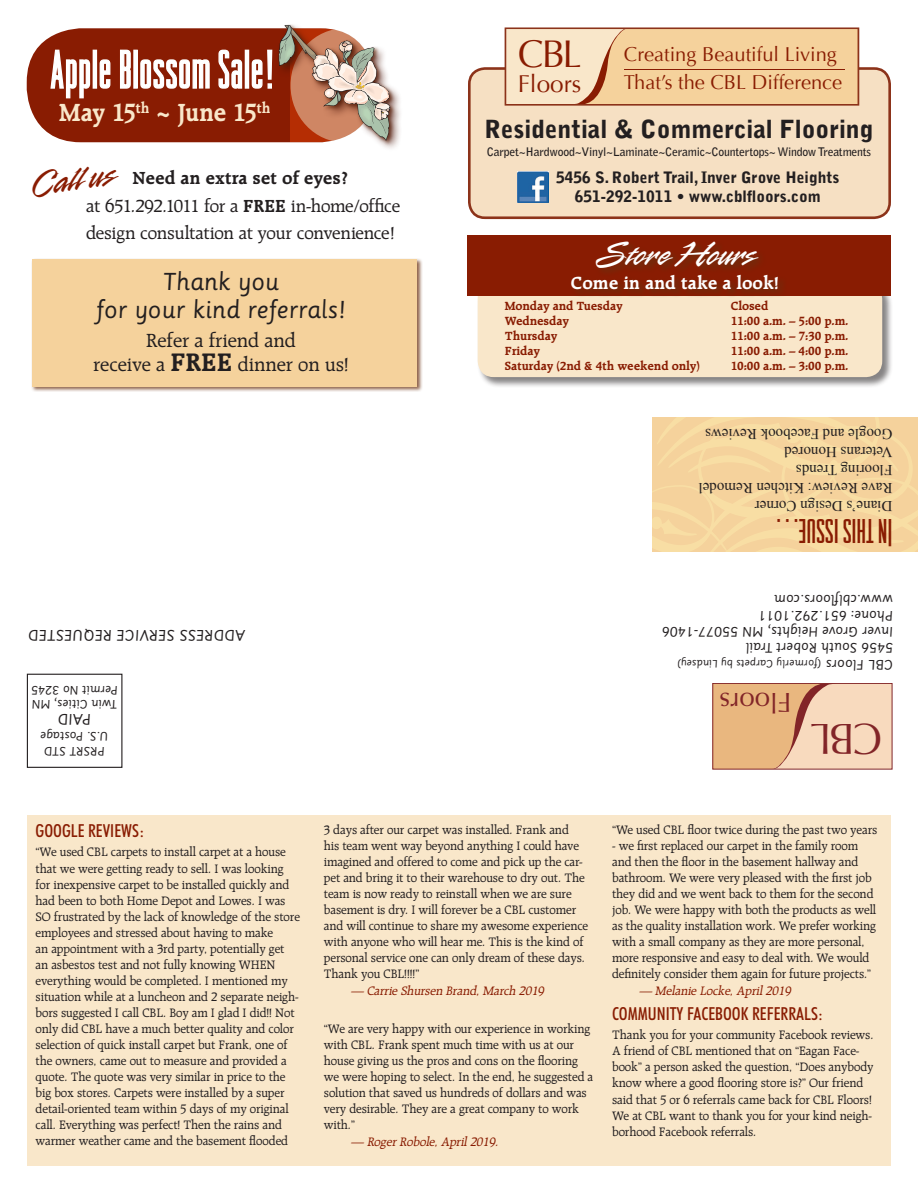
<style>
.page{position:relative;width:918px;height:1188px;background:#fff}
.page>*{position:absolute;margin:0;border:0;box-sizing:border-box;transform-origin:0 0}
.t1{font:56.1px "Raleigh Gothic";letter-spacing:.02em;color:#fff;scale:.95 1}
.t2{font:43.35px "Optima";color:#822528}
.t3{font:40.5px "Raleigh Gothic Small Caps";color:#891c02}
.t4{font:39.3px "Rapier Plain";color:#891c02}
.t5{font:38.55px "Optima";color:#891c02}
.t6{font:37.5px "Rapier Plain";color:#fff}
.t7{font:27.3px "Optima";color:#822528}
.t8{font:700 26.7px "Raleigh";letter-spacing:-.025em;color:#f9e7ca;scale:.95 1}
.t9{font:900 24.9px "Bell Gothic Std";color:#231f20}
.t10{font:24.3px "Optima";color:#891c02}
.t11{font:23.85px/28.7px "Sassoon Primary";color:#231f20;text-align:center}
.t12{font:20.55px/23.9px "Raleigh";color:#231f20;text-align:center}
.t13{font:20.1px/27.6px "Optima";color:#891c02}
.t14{font:18.9px/27.5px "Raleigh";letter-spacing:-.015em;color:#231f20;text-align:center}
.t15{font:700 18.9px "Raleigh";color:#fff}
.Subhead{font:500 condensed 18px "Futura BT";color:#891c02}
.t16{font:900 15.75px "Bell Gothic Std";color:#231f20}
.List_of_stories{font:15px "Times New Roman";color:#231f20}
.t17{font:15px "Sassoon Primary";color:#231f20}
.Return_address{font:13.5px/16.2px "Sassoon Primary";color:#231f20}
.Story_text{font:13.2px/16px "Raleigh";letter-spacing:-.005em;color:#231f20}
.Testimonial_name{font:italic 13.2px "Raleigh";color:#891c02}
.Hours{font:700 12.75px "Raleigh";letter-spacing:-.01em;color:#891c02}
.t18{font:12px/14.4px "Sassoon Primary";color:#231f20}
.t19{font:700 11.7px "Bell Gothic Std";letter-spacing:-.02em;color:#231f20}
.Return_address-2{font:10.5px "Sassoon Primary";color:#231f20}
.s1{font-weight:700}
.s2{font-weight:700;font-size:27.3px}
</style>
<div class="page">
<div style="left:27px;top:674px;width:95px;height:94px;border:1px solid #231f20"></div>
<div style="left:713px;top:683px;width:179px;height:86px;background:#f8dabe"></div>
<svg style="left:715px;top:685px;width:113px;height:82px"></svg>
<div style="left:713px;top:683px;width:179px;height:86px;border:1px solid #822528"></div>
<div style="left:27px;top:28px;width:348px;height:114px;background:#891c02;border-radius:54px"></div>
<div style="left:276px;top:22px;width:127px;height:131px;background:#491105;opacity:.65"></div>
<svg style="left:50px;top:49px;width:41px;height:50px"></svg>
<div style="left:93px;top:50px;width:4px;height:39px;border:1px solid #fff"></div>
<svg style="left:99px;top:59px;width:12px;height:30px"></svg>
<svg style="left:120px;top:49px;width:11px;height:40px"></svg>
<div style="left:133px;top:50px;width:5px;height:39px;border:1px solid #fff"></div>
<svg style="left:140px;top:59px;width:70px;height:30px"></svg>
<svg style="left:218px;top:49px;width:25px;height:40px"></svg>
<div style="left:245px;top:50px;width:4px;height:39px;border:1px solid #fff"></div>
<svg style="left:251px;top:25px;width:141px;height:116px"></svg>
<div style="left:31px;top:258px;width:392px;height:134px;background:#6a300f;opacity:.75"></div>
<div style="left:32px;top:259px;width:385px;height:127px;background:#f5d29c"></div>
<div style="left:477px;top:283px;width:416px;height:105px;background:#231f20;opacity:.55"></div>
<div style="left:478px;top:283px;width:404px;height:94px;background:#f9e7ca;border-radius:16px"></div>
<div style="left:468px;top:235px;width:423px;height:61px;background:#891c02"></div>
<div style="left:570px;top:240px;width:217px;height:58px;background:#6a300f;opacity:.95"></div>
<div style="left:469px;top:69px;width:421px;height:149px;background:#f6e0c3;border-radius:16px"></div>
<div style="left:468px;top:67px;width:423px;height:152px;border:3px solid #8c331a;border-radius:16px"></div>
<img style="left:517px;top:172px;width:32px;height:31px">
<div style="left:506px;top:28px;width:352px;height:77px;background:#f9e7ca"></div>
<svg style="left:579px;top:30px;width:277px;height:73px"></svg>
<hr style="left:624px;top:69px;width:221px;height:1px;background:#891c02">
<div style="left:505px;top:27px;width:354px;height:79px;border:2px solid #8c331a"></div>
<div style="left:27px;top:815px;width:864px;height:351px;background:#f9e7ca"></div>
<svg style="left:565px;top:386px;width:353px;height:166px"></svg>
<p class="t1" style="left:50px;top:42px;width:235px">Apple Blossom Sale!</p>
<p class="t8" style="left:59px;top:98px;width:224px">May 15<sup>th</sup> ~ June 15<sup>th</sup></p>
<p class="t4" style="left:24px;top:161px;width:89px;rotate:-8deg">Call us</p>
<p class="t14" style="left:86px;top:164px;width:315px"><span class="s1">Need an extra set of eyes?<br></span>at 651.292.1011 for a <span class="s1">FREE</span> in-home/office design consultation at your convenience!</p>
<p class="t11" style="left:96px;top:267px;width:251px">Thank you<br>for your kind referrals!</p>
<p class="t12" style="left:93px;top:329px;width:257px">Refer a friend and<br>receive a <span class="s2">FREE</span> dinner on us!</p>
<p class="t17" style="left:246px;top:644px;width:219px;rotate:-180deg">ADDRESS SERVICE REQUESTED</p>
<p class="t18" style="left:118px;top:711px;width:88px;rotate:-180deg">Twin Cities, MN<br>Permit No 3245</p>
<p class="t17" style="left:91px;top:728px;width:35px;rotate:-180deg">PAID</p>
<p class="t18" style="left:109px;top:744px;width:70px;rotate:-180deg">U.S. Postage</p>
<p class="t18" style="left:105px;top:758px;width:63px;rotate:-180deg">PRSRT STD</p>
<p class="t5" style="left:518px;top:32px;width:65px">CBL</p>
<p class="t10" style="left:518px;top:70px;width:65px">Floors</p>
<p class="t13" style="left:624px;top:41px;width:220px">Creating Beautiful Living<br>That’s the CBL Difference</p>
<p class="t9" style="left:484px;top:115px;width:391px">Residential &amp; Commercial Flooring</p>
<p class="t19" style="left:487px;top:145px;width:386px">Carpet~Hardwood~Vinyl~Laminate~Ceramic~Countertops~ Window Treatments</p>
<p class="t16" style="left:556px;top:168px;width:285px">5456 S. Robert Trail, Inver Grove Heights</p>
<p class="t16" style="left:575px;top:187px;width:248px">651-292-1011 • www.cblfloors.com</p>
<p class="t6" style="left:595px;top:230px;width:162px">Store Hours</p>
<p class="t15" style="left:571px;top:272px;width:210px">Come in and take a look!</p>
<p class="Hours" style="left:505px;top:299px;width:119px">Monday and Tuesday</p>
<p class="Hours" style="left:731px;top:299px;width:39px">Closed</p>
<p class="Hours" style="left:505px;top:314px;width:66px">Wednesday</p>
<p class="Hours" style="left:731px;top:314px;width:119px">11:00 a.m. – 5:00 p.m.</p>
<p class="Hours" style="left:505px;top:329px;width:54px">Thursday</p>
<p class="Hours" style="left:731px;top:329px;width:119px">11:00 a.m. – 7:30 p.m.</p>
<p class="Hours" style="left:505px;top:344px;width:37px">Friday</p>
<p class="Hours" style="left:731px;top:344px;width:119px">11:00 a.m. – 4:00 p.m.</p>
<p class="Hours" style="left:505px;top:359px;width:197px">Saturday (2nd &amp; 4th weekend only)</p>
<p class="Hours" style="left:731px;top:359px;width:119px">10:00 a.m. – 3:00 p.m.</p>
<p class="List_of_stories" style="left:892px;top:444px;width:189px;rotate:-180deg">Google and Facebook Reviews</p>
<p class="List_of_stories" style="left:892px;top:462px;width:109px;rotate:-180deg">Veterans Honored</p>
<p class="List_of_stories" style="left:892px;top:480px;width:98px;rotate:-180deg">Flooring Trends</p>
<p class="List_of_stories" style="left:892px;top:498px;width:195px;rotate:-180deg">Rave Review: Kitchen Remodel</p>
<p class="List_of_stories" style="left:892px;top:516px;width:139px;rotate:-180deg">Diane’s Design Corner</p>
<p class="t3" style="left:892px;top:552px;width:117px;rotate:-180deg">In this issue. . .</p>
<p class="Return_address" style="left:894px;top:640px;width:233px;rotate:-180deg">Inver Grove Heights, MN 55077-1406<br>Phone: 651.292.1011 www.cblfloors.com</p>
<p class="Return_address" style="left:894px;top:672px;width:149px;rotate:-180deg">CBL Floors<br>5456 South Robert Trail</p>
<p class="Return_address-2" style="left:822px;top:669px;width:147px;rotate:-180deg">(formerly Carpets by Lindsey)</p>
<p class="t7" style="left:791px;top:718px;width:73px;rotate:-180deg">Floors</p>
<p class="t2" style="left:882px;top:764px;width:74px;rotate:-180deg">C LB</p>
<p class="Subhead" style="left:36px;top:820px;width:110px">GOOGLE REVIEWS:</p>
<p class="Story_text" style="left:36px;top:844px;width:266px">“We used CBL carpets to install carpet at a house that we were getting ready to sell. I was looking for inexpensive carpet to be installed quickly and had been to both Home Depot and Lowes. I was SO frustrated by the lack of knowledge of the store employees and stressed about having to make<br>an appointment with a 3rd party, potentially get an asbestos test and not fully knowing WHEN everything would be completed. I mentioned my situation while at a luncheon and 2 separate neigh&shy;bors suggested I call CBL. Boy am I glad I did!! Not only did CBL have a much better quality and color selection of quick install carpet but Frank, one of the owners, came out to measure and provided a quote. The quote was very similar in price to the big box stores. Carpets were installed by a super detail-oriented team within 5 days of my original call. Everything was perfect! Then the rains and warmer weather came and the basement flooded</p>
<p class="Story_text" style="left:324px;top:821px;width:266px">3 days after our carpet was installed. Frank and<br>his team went way beyond anything I could have imagined and offered to come and pick up the car&shy;pet and bring it to their warehouse to dry out. The team is now ready to reinstall when we are sure basement is dry. I will forever be a CBL customer and will continue to share my awesome experience with anyone who will hear me. This is the kind of personal service one can only dream of these days.<br>Thank you CBL!!!!”</p>
<p class="Testimonial_name" style="left:351px;top:984px;width:197px">— Carrie Shursen Brand,March 2019</p>
<p class="Story_text" style="left:324px;top:1020px;width:271px">“We are very happy with our experience in working with CBL. Frank spent much time with us at our house giving us the pros and cons on the flooring we were hoping to select. In the end, he suggested a solution that saved us hundreds of dollars and was very desirable. They are a great company to work with.”</p>
<p class="Testimonial_name" style="left:351px;top:1135px;width:152px">— RogerRobole,April2019.</p>
<p class="Story_text" style="left:612px;top:821px;width:267px">“We used CBL floor twice during the past two years</p>
<p class="Story_text" style="left:612px;top:837px;width:266px">- we first replaced our carpet in the family room and then the floor in the basement hallway and bathroom. We were very pleased with the first job they did and we went back to them for the second job. We were happy with both the products as well as the quality installation work. We prefer working with a small company as they are more personal, more responsive and easy to deal with. We would definitely consider them again for future projects.”</p>
<p class="Testimonial_name" style="left:639px;top:984px;width:156px">— Melanie Locke,April2019</p>
<p class="Subhead" style="left:612px;top:1003px;width:213px">COMMUNITY FACEBOOK REFERRALS:</p>
<p class="Story_text" style="left:612px;top:1027px;width:263px">Thank you for your community Facebook reviews.<br>A friend of CBL mentioned that on “Eagan Face&shy;book” a person asked the question, “Does anybody know where a good flooring store is?” Our friend said that 5 or 6 referrals came back for CBL Floors!<br>We at CBL want to thank you for your kind neigh&shy;borhood Facebook referrals.</p>
</div>
